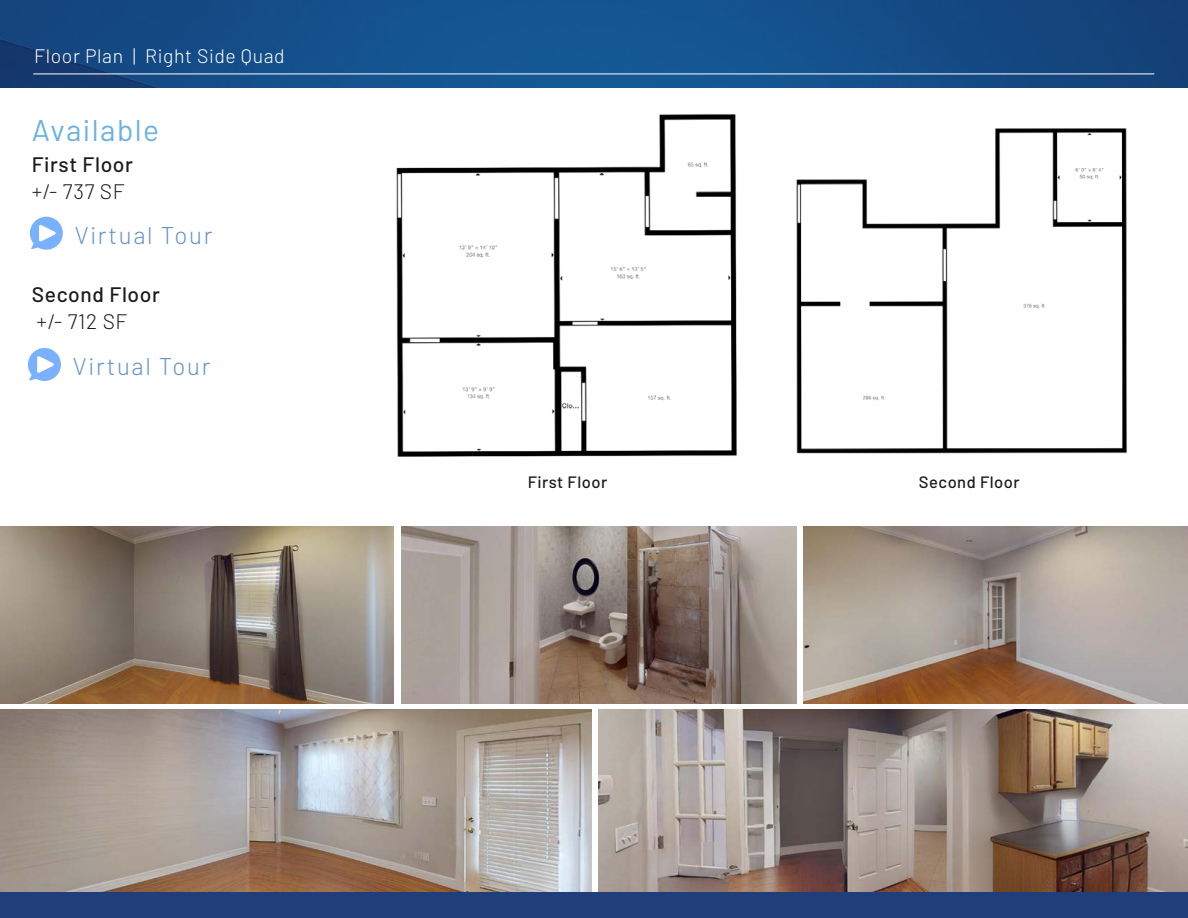
<style>
.page{position:relative;width:1188px;height:918px;background:#fff}
.page>*{position:absolute;margin:0;border:0;box-sizing:border-box;transform-origin:0 0}
.t1{font:30px "Barlow";letter-spacing:.05em;color:#6ab3e0}
.t2{font:300 24.3px "Barlow";letter-spacing:.07em;color:#6392cc}
.t3{font:500 21px "Barlow";letter-spacing:.03em;color:#1a1a1a}
.t4{font:300 21px "Barlow";letter-spacing:.03em;color:#1a1a1a}
.t5{font:300 19.5px "Barlow";letter-spacing:.03em;color:#fff}
.t6{font:500 16.5px "Barlow";letter-spacing:.03em;color:#1a1a1a}
</style>
<div class="page">
<img style="left:0;top:526px;width:394px;height:178px">
<img style="left:0;top:710px;width:591px;height:182px">
<img style="left:401px;top:526px;width:396px;height:178px">
<img style="left:803px;top:526px;width:385px;height:178px">
<img style="left:598px;top:710px;width:590px;height:182px">
<img style="left:396px;top:114px;width:341px;height:343px">
<img style="left:796px;top:128px;width:331px;height:326px">
<svg style="left:30px;top:217px;width:33px;height:33px"></svg>
<svg style="left:28px;top:348px;width:33px;height:33px"></svg>
<svg style="left:0;top:0;width:1188px;height:88px;background:#154e88"></svg>
<hr style="left:33px;top:74px;width:1121px;height:1px;background:#fff">
<div style="left:0;top:892px;width:1188px;height:26px;background:#203e7a"></div>
<p class="t5" style="left:34px;top:44px;width:252px">Floor Plan | Right Side Quad</p>
<p class="t1" style="left:32px;top:112px;width:129px">Available</p>
<p class="t3" style="left:32px;top:151px;width:103px">First Floor</p>
<p class="t4" style="left:32px;top:178px;width:95px">+/- 737 SF</p>
<p class="t2" style="left:75px;top:220px;width:139px">Virtual Tour</p>
<p class="t3" style="left:32px;top:281px;width:130px">Second Floor</p>
<p class="t4" style="left:37px;top:308px;width:93px">+/- 712 SF</p>
<p class="t2" style="left:73px;top:351px;width:139px">Virtual Tour</p>
<p class="t6" style="left:528px;top:472px;width:81px">First Floor</p>
<p class="t6" style="left:919px;top:472px;width:102px">Second Floor</p>
</div>
